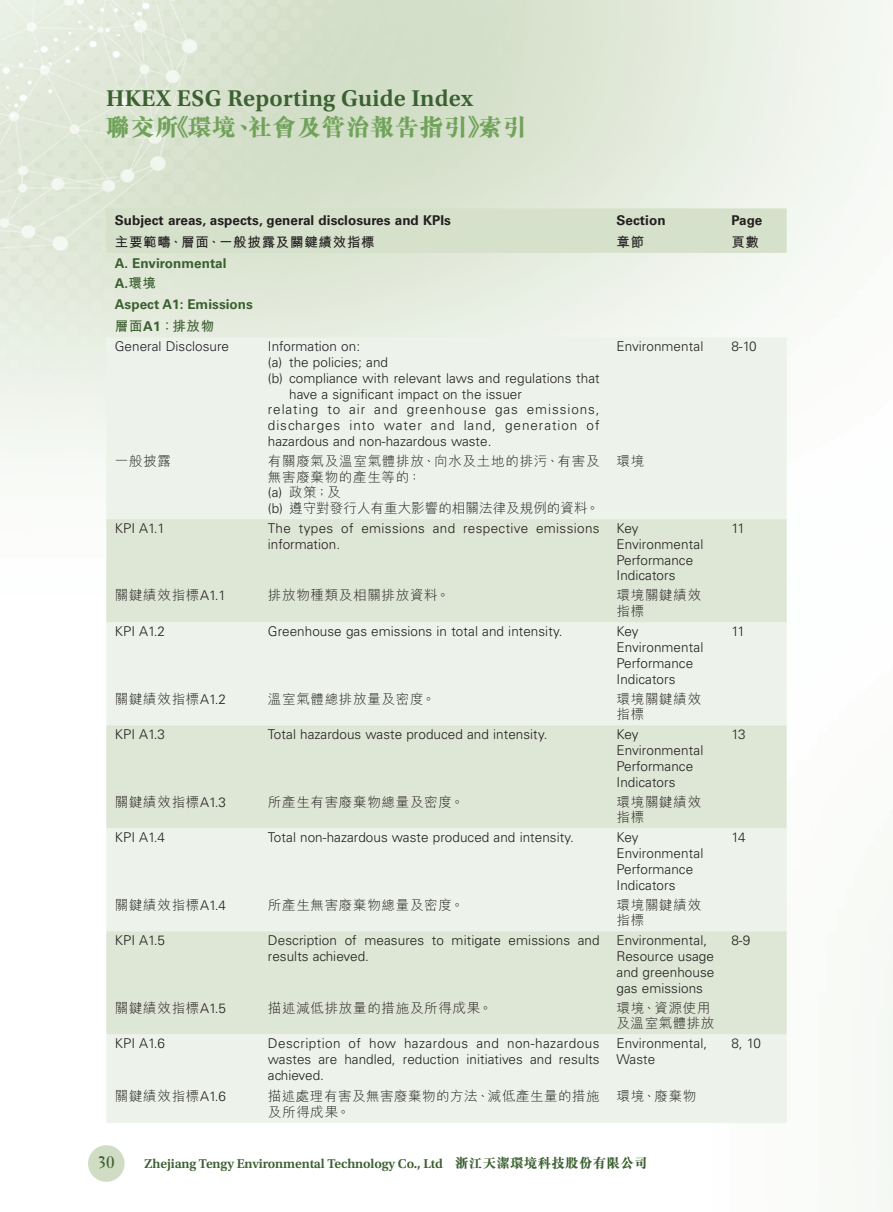
<style>
.page{position:relative;width:893px;height:1212px;background:#fff}
.page>*{position:absolute;margin:0;border:0;box-sizing:border-box;transform-origin:0 0}
.t1{font:600 24px "Utopia Std";letter-spacing:.01em;color:#3b6031}
.t2{font:800 24px "M Sung HK";letter-spacing:.02em;color:#71a25a}
.Body_Text{font:700 16.5px "Electra LT Std";color:#3b6031}
.C_Body_Text{font:300 13.5px/15.8px "Univers LT Std";letter-spacing:.005em;color:#231f20}
.C_Body_Text-2{font:300 13.5px/15.8px "M Hei HK";letter-spacing:.055em;color:#231f20}
.t3{font:600 13.5px "Utopia Std";letter-spacing:-.01em;color:#3b6031}
.C_Body_Text-3{font:700 13.5px "Univers LT Std";letter-spacing:.005em;color:#231f20}
.C_Body_Text-4{font:300 13.5px/15.8px "Univers LT Std";letter-spacing:.025em;color:#231f20}
.C_Body_Text-5{font:700 13.5px "Univers LT Std";letter-spacing:.005em;color:#3b6031}
.C_Body_Text-6{font:300 13.5px "M Hei HK";letter-spacing:.005em;color:#231f20}
.C_Body_Text-7{font:700 13.5px "M Hei HK";letter-spacing:.055em;color:#231f20}
.C_Body_Text-8{font:700 13.5px "M Hei HK";color:#3b6031}
.s1{font-family:"M Hei HK"}
.s2{font-family:"Univers LT Std"}
.s3{font-family:"M Sung HK";font-weight:800}
</style>
<div class="page">
<img style="left:0;top:0;width:893px;height:1212px">
<div style="left:88px;top:1145px;width:37px;height:37px;background:#d0dcc4;border-radius:50%"></div>
<div style="left:106px;top:208px;width:681px;height:45px;background:#d6e1cc"></div>
<div style="left:106px;top:337px;width:617px;height:786px;background:#edf3ea"></div>
<div style="left:723px;top:337px;width:64px;height:786px;background:#edf3ea"></div>
<svg style="left:106px;top:519px;width:681px;height:515px;background:#e4ebdd"></svg>
<p class="t1" style="left:106px;top:84px;width:368px">HKEX ESG Reporting Guide Index</p>
<p class="t2" style="left:106px;top:115px;width:422px">聯交所《環境、社會及管治報告指引》索引</p>
<p class="C_Body_Text-3" style="left:115px;top:212px;width:338px">Subject areas, aspects, general disclosures and KPIs</p>
<p class="C_Body_Text-3" style="left:617px;top:212px;width:51px">Section</p>
<p class="C_Body_Text-3" style="left:731px;top:212px;width:32px">Page</p>
<p class="C_Body_Text-7" style="left:115px;top:232px;width:261px">主要範疇、層面、一般披露及關鍵績效指標</p>
<p class="C_Body_Text-7" style="left:617px;top:232px;width:29px">章節</p>
<p class="C_Body_Text-7" style="left:731px;top:232px;width:29px">頁數</p>
<p class="C_Body_Text-5" style="left:115px;top:255px;width:113px">A. Environmental</p>
<p class="C_Body_Text-5" style="left:115px;top:276px;width:43px">A.<span class="s1">環境</span></p>
<p class="C_Body_Text-5" style="left:115px;top:296px;width:140px">Aspect A1: Emissions</p>
<p class="C_Body_Text-8" style="left:115px;top:317px;width:101px">層面<span class="s2">A1</span>：排放物</p>
<p class="C_Body_Text" style="left:115px;top:339px;width:116px">General Disclosure</p>
<p class="C_Body_Text" style="left:268px;top:339px;width:94px">Information on:</p>
<p class="C_Body_Text" style="left:268px;top:354px;width:122px">(a) the policies; and</p>
<p class="C_Body_Text" style="left:289px;top:370px;width:312px;text-indent:-21px">(b) compliance with relevant laws and regulations that have a significant impact on the issuer</p>
<p class="C_Body_Text" style="left:268px;top:402px;width:333px;text-align:justify">relating to air and greenhouse gas emissions, discharges into water and land, generation of hazardous and non-hazardous waste.</p>
<p class="C_Body_Text" style="left:617px;top:339px;width:88px">Environmental</p>
<p class="C_Body_Text" style="left:731px;top:339px;width:27px">8-10</p>
<p class="C_Body_Text-2" style="left:115px;top:453px;width:58px">一般披露</p>
<p class="C_Body_Text-2" style="left:268px;top:453px;width:333px">有關廢氣及溫室氣體排放、向水及土地的排污、有害及無害廢棄物的產生等的：</p>
<p class="C_Body_Text-2" style="left:268px;top:484px;width:74px"><span class="s2">(a)</span> 政策；及</p>
<p class="C_Body_Text-6" style="left:268px;top:501px;width:333px"><span class="s2">(b)</span> 遵守對發行人有重大影響的相關法律及規例的資料。</p>
<p class="C_Body_Text-2" style="left:617px;top:453px;width:29px">環境</p>
<p class="C_Body_Text" style="left:115px;top:521px;width:52px">KPI A1.1</p>
<p class="C_Body_Text-4" style="left:268px;top:521px;width:333px">The types of emissions and respective emissions information.</p>
<p class="C_Body_Text" style="left:617px;top:521px;width:88px">Key<br>Environmental<br>Performance<br>Indicators</p>
<p class="C_Body_Text" style="left:731px;top:521px;width:15px">11</p>
<p class="C_Body_Text-2" style="left:115px;top:587px;width:113px">關鍵績效指標<span class="s2">A1.1</span></p>
<p class="C_Body_Text-2" style="left:268px;top:587px;width:183px">排放物種類及相關排放資料。</p>
<p class="C_Body_Text-2" style="left:617px;top:587px;width:86px">環境關鍵績效</p>
<p class="C_Body_Text-2" style="left:617px;top:603px;width:29px">指標</p>
<p class="C_Body_Text" style="left:115px;top:624px;width:52px">KPI A1.2</p>
<p class="C_Body_Text" style="left:268px;top:624px;width:296px">Greenhouse gas emissions in total and intensity.</p>
<p class="C_Body_Text" style="left:617px;top:624px;width:88px">Key<br>Environmental<br>Performance<br>Indicators</p>
<p class="C_Body_Text" style="left:731px;top:624px;width:15px">11</p>
<p class="C_Body_Text-2" style="left:115px;top:690px;width:113px">關鍵績效指標<span class="s2">A1.2</span></p>
<p class="C_Body_Text-2" style="left:268px;top:690px;width:169px">溫室氣體總排放量及密度。</p>
<p class="C_Body_Text-2" style="left:617px;top:690px;width:86px">環境關鍵績效</p>
<p class="C_Body_Text-2" style="left:617px;top:706px;width:29px">指標</p>
<p class="C_Body_Text" style="left:115px;top:727px;width:52px">KPI A1.3</p>
<p class="C_Body_Text" style="left:268px;top:727px;width:281px">Total hazardous waste produced and intensity.</p>
<p class="C_Body_Text" style="left:617px;top:727px;width:88px">Key<br>Environmental<br>Performance<br>Indicators</p>
<p class="C_Body_Text" style="left:731px;top:727px;width:16px">13</p>
<p class="C_Body_Text-2" style="left:115px;top:793px;width:113px">關鍵績效指標<span class="s2">A1.3</span></p>
<p class="C_Body_Text-2" style="left:268px;top:793px;width:197px">所產生有害廢棄物總量及密度。</p>
<p class="C_Body_Text-2" style="left:617px;top:793px;width:86px">環境關鍵績效</p>
<p class="C_Body_Text-2" style="left:617px;top:809px;width:29px">指標</p>
<p class="C_Body_Text" style="left:115px;top:830px;width:52px">KPI A1.4</p>
<p class="C_Body_Text" style="left:268px;top:830px;width:308px">Total non-hazardous waste produced and intensity.</p>
<p class="C_Body_Text" style="left:617px;top:830px;width:88px">Key<br>Environmental<br>Performance<br>Indicators</p>
<p class="C_Body_Text" style="left:731px;top:830px;width:16px">14</p>
<p class="C_Body_Text-2" style="left:115px;top:896px;width:113px">關鍵績效指標<span class="s2">A1.4</span></p>
<p class="C_Body_Text-2" style="left:268px;top:896px;width:197px">所產生無害廢棄物總量及密度。</p>
<p class="C_Body_Text-2" style="left:617px;top:896px;width:86px">環境關鍵績效</p>
<p class="C_Body_Text-2" style="left:617px;top:912px;width:29px">指標</p>
<p class="C_Body_Text" style="left:115px;top:933px;width:52px">KPI A1.5</p>
<p class="C_Body_Text" style="left:268px;top:933px;width:333px">Description of measures to mitigate emissions and results achieved.</p>
<p class="C_Body_Text" style="left:617px;top:933px;width:99px">Environmental,<br>Resource usage and greenhouse gas emissions</p>
<p class="C_Body_Text" style="left:731px;top:933px;width:20px">8-9</p>
<p class="C_Body_Text-2" style="left:115px;top:999px;width:113px">關鍵績效指標<span class="s2">A1.5</span></p>
<p class="C_Body_Text-2" style="left:268px;top:999px;width:226px">描述減低排放量的措施及所得成果。</p>
<p class="C_Body_Text-2" style="left:617px;top:999px;width:99px">環境、資源使用及溫室氣體排放</p>
<p class="C_Body_Text" style="left:115px;top:1036px;width:52px">KPI A1.6</p>
<p class="C_Body_Text" style="left:268px;top:1036px;width:333px;text-align:justify">Description of how hazardous and non-hazardous wastes are handled, reduction initiatives and results achieved.</p>
<p class="C_Body_Text" style="left:617px;top:1036px;width:92px">Environmental,<br>Waste</p>
<p class="C_Body_Text" style="left:731px;top:1036px;width:31px">8, 10</p>
<p class="C_Body_Text-2" style="left:115px;top:1087px;width:113px">關鍵績效指標<span class="s2">A1.6</span></p>
<p class="C_Body_Text-2" style="left:268px;top:1087px;width:333px;line-height:16.5px">描述處理有害及無害廢棄物的方法、減低產生量的措施及所得成果。</p>
<p class="C_Body_Text-2" style="left:617px;top:1087px;width:81px">環境、廢棄物</p>
<p class="Body_Text" style="left:98px;top:1152px;width:19px">30</p>
<p class="t3" style="left:145px;top:1156px;width:505px">Zhejiang Tengy Environmental Technology Co., Ltd <span class="s3">浙江天潔環境科技股份有限公司</span></p>
</div>
